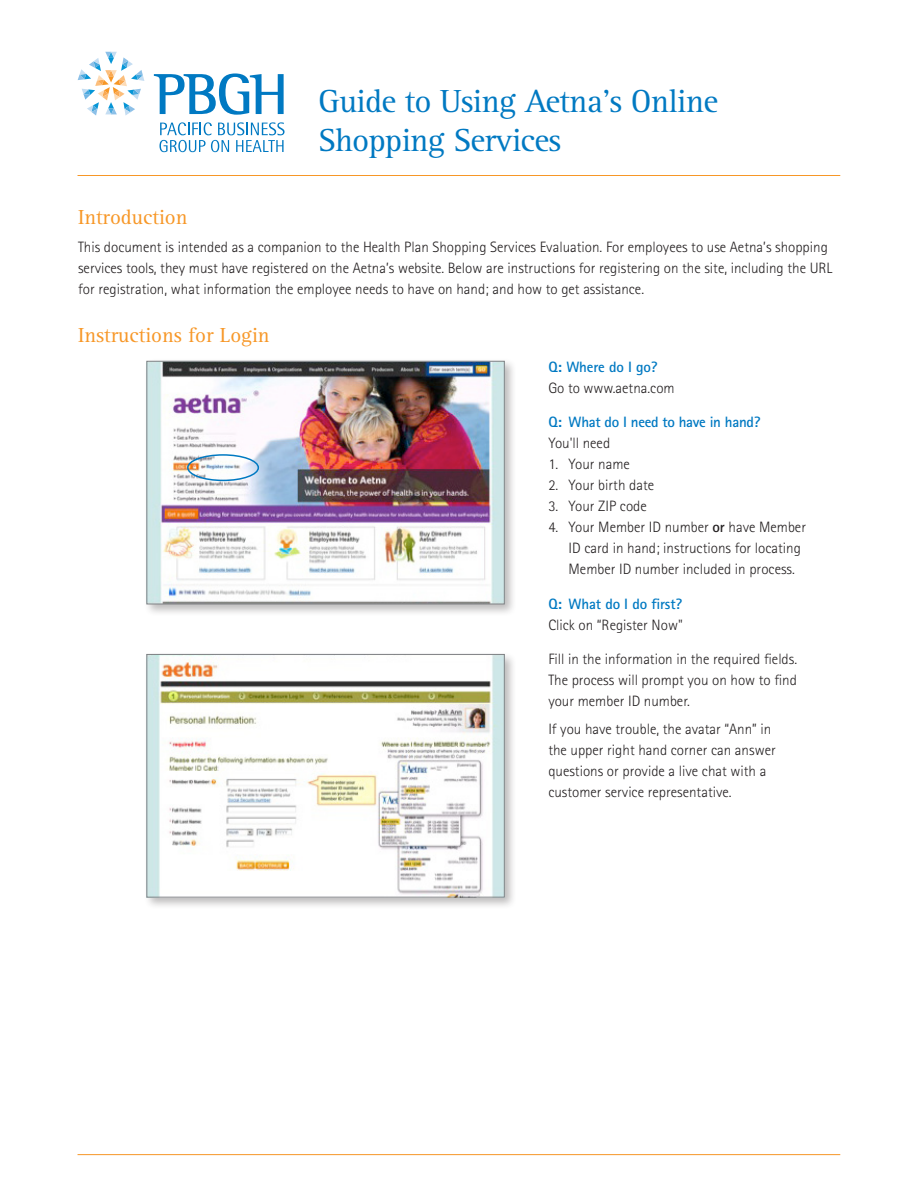
<style>
.page{position:relative;width:918px;height:1188px;background:#fff}
.page>*{position:absolute;margin:0;border:0;box-sizing:border-box;transform-origin:0 0}
.t1{font:33px/39px "Rotis Serif Std";letter-spacing:-.02em;color:#0079c2}
.t2{font:21px "Rotis Serif Std";color:#f79727}
.t3{font:300 15px/21px "Rotis Sans Serif Std";color:#231f20}
.t4{font:700 15px "Rotis Sans Serif Std";letter-spacing:-.02em;color:#0079c2}
.s1{font-weight:700}
</style>
<div class="page">
<svg style="left:154px;top:73px;width:130px;height:42px"></svg>
<svg style="left:159px;top:122px;width:126px;height:30px"></svg>
<svg style="left:78px;top:52px;width:66px;height:64px"></svg>
<hr style="left:78px;top:175px;width:762px;height:1px;background:#f79727">
<hr style="left:78px;top:1154px;width:762px;height:1px;background:#f79727">
<div style="left:144px;top:358px;width:373px;height:259px;background:#231f20;opacity:.3"></div>
<img style="left:149px;top:363px;width:353px;height:239px">
<div style="left:147px;top:361px;width:357px;height:243px;border:1px solid #808285"></div>
<div style="left:144px;top:651px;width:373px;height:259px;background:#231f20;opacity:.3"></div>
<img style="left:149px;top:656px;width:353px;height:239px">
<div style="left:147px;top:654px;width:357px;height:243px;border:1px solid #808285"></div>
<div style="left:187px;top:454px;width:72px;height:27px;border:2px solid #0079c2;border-radius:50%"></div>
<p class="t1" style="left:318px;top:82px;width:401px">Guide to Using Aetna’s Online<br>Shopping Services</p>
<p class="t2" style="left:78px;top:205px;width:111px">Introduction</p>
<p class="t3" style="left:78px;top:236px;width:756px">This document is intended as a companion to the Health Plan Shopping Services Evaluation. For employees to use Aetna’s shopping services tools, they must have registered on the Aetna’s website. Below are instructions for registering on the site, including the URL for registration, what information the employee needs to have on hand; and how to get assistance.</p>
<p class="t2" style="left:78px;top:323px;width:193px">Instructions for Login</p>
<p class="t4" style="left:548px;top:357px;width:111px">Q: Where do I go?</p>
<p class="t3" style="left:548px;top:377px;width:128px">Go to www.aetna.com</p>
<p class="t4" style="left:548px;top:413px;width:214px">Q: What do I need to have in hand?</p>
<p class="t3" style="left:548px;top:433px;width:63px">You'll need</p>
<p class="t3" style="left:548px;top:454px;width:83px">1. Your name</p>
<p class="t3" style="left:548px;top:475px;width:107px">2. Your birth date</p>
<p class="t3" style="left:548px;top:496px;width:100px">3. Your ZIP code</p>
<p class="t3" style="left:569px;top:517px;width:239px;text-indent:-20px">4. Your Member ID number <span class="s1">or</span> have Member<br>ID card in hand; instructions for locating<br>Member ID number included in process.</p>
<p class="t4" style="left:548px;top:594px;width:135px">Q: What do I do first?</p>
<p class="t3" style="left:548px;top:614px;width:136px">Click on “Register Now"</p>
<p class="t3" style="left:548px;top:649px;width:250px;text-align:justify">Fill in the information in the required fields.<br>The process will prompt you on how to find your member ID number.</p>
<p class="t3" style="left:548px;top:719px;width:229px">If you have trouble, the avatar “Ann” in the upper right hand corner can answer questions or provide a live chat with a customer service representative.</p>
</div>
